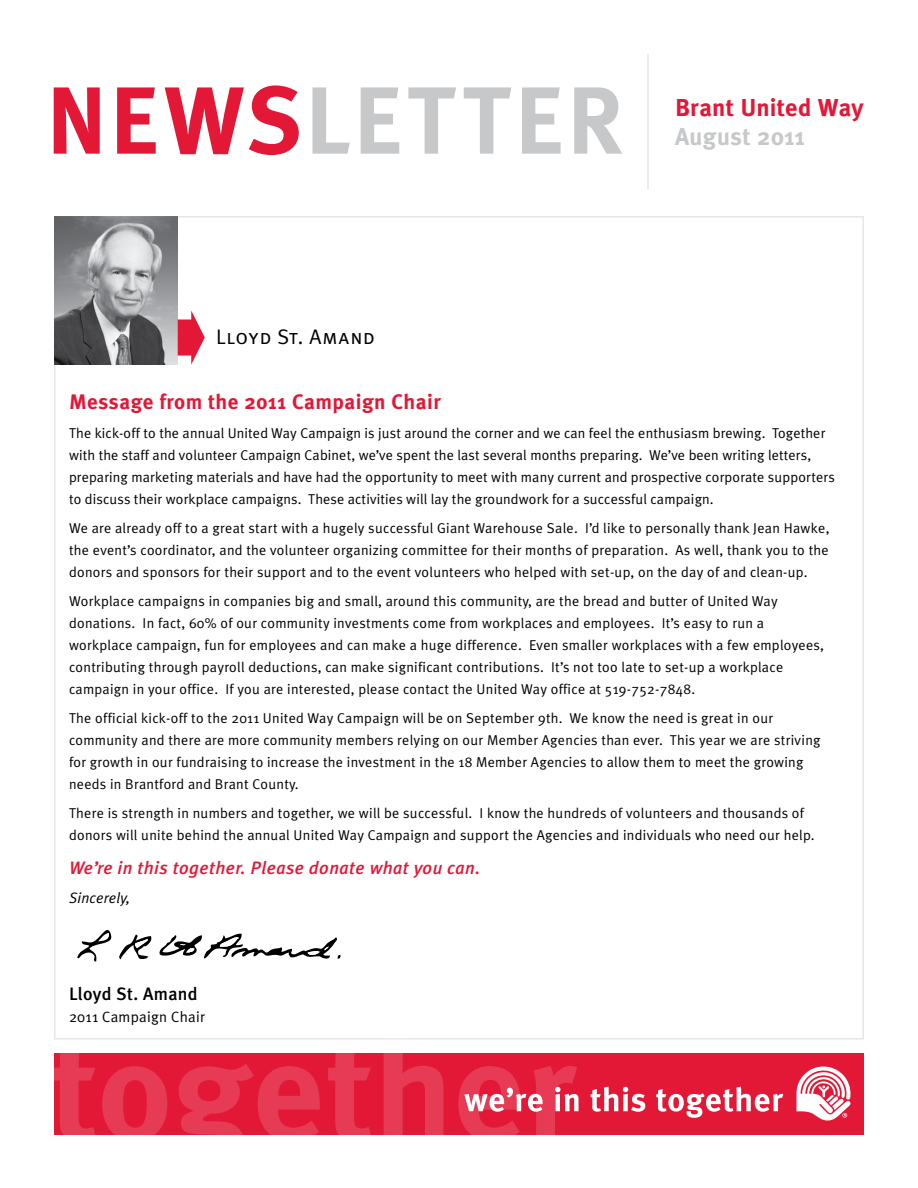
<style>
.page{position:relative;width:918px;height:1188px;background:#fff}
.page>*{position:absolute;margin:0;border:0;box-sizing:border-box;transform-origin:0 0}
.t1{font:700 95.25px "Meta Plus";letter-spacing:.025em;color:#c7c8ca}
.t2{font:700 24.45px "Meta Plus";letter-spacing:.005em;color:#e31837}
.t3{font:700 24.45px "Meta Plus";letter-spacing:.015em;color:#c7c8ca}
.t4{font:700 21px "Meta Plus";letter-spacing:.025em;color:#e31837}
.t5{font:21px "Meta Plus Normal Caps";letter-spacing:.04em;color:#000}
.t6{font:italic 500 18px "Meta Plus";letter-spacing:.025em;color:#e31837}
.t7{font:500 18px "Meta Plus";letter-spacing:.02em;color:#000}
.t8{font:15px "Meta Plus Normal";letter-spacing:.02em;color:#000}
.t9{font:italic 15px "Meta Plus Normal";letter-spacing:.01em;color:#000}
.t10{font:14.25px/22px "Meta Plus Normal";letter-spacing:.02em;color:#000}
.s1{color:#e31837}
</style>
<div class="page">
<hr style="left:647px;top:54px;width:2px;height:135px;background:#e6e7e8">
<img style="left:54px;top:216px;width:124px;height:148px">
<svg style="left:178px;top:310px;width:27px;height:55px"></svg>
<svg style="left:77px;top:930px;width:264px;height:32px"></svg>
<div style="left:54px;top:1053px;width:810px;height:81px;background:#e31837"></div>
<svg style="left:577px;top:1087px;width:206px;height:31px"></svg>
<svg style="left:796px;top:1067px;width:54px;height:54px"></svg>
<svg style="left:54px;top:1035px;width:523px;height:100px"></svg>
<h1 class="t1" style="left:46px;top:66px;width:580px"><span class="s1">NEWS</span>LETTER</h1>
<h2 class="t2" style="left:675px;top:93px;width:190px">Brant United Way</h2>
<h2 class="t3" style="left:675px;top:122px;width:132px">August 2011</h2>
<h3 class="t5" style="left:216px;top:325px;width:160px">Lloyd St. Amand</h3>
<h3 class="t4" style="left:69px;top:390px;width:373px">Message from the 2011 Campaign Chair</h3>
<p class="t10" style="left:69px;top:422px;width:767px">The kick-off to the annual United Way Campaign is just around the corner and we can feel the enthusiasm brewing. Together with the staff and volunteer Campaign Cabinet, we’ve spent the last several months preparing. We’ve been writing letters, preparing marketing materials and have had the opportunity to meet with many current and prospective corporate supporters to discuss their workplace campaigns. These activities will lay the groundwork for a successful campaign.</p>
<p class="t10" style="left:69px;top:517px;width:762px;text-align:justify">We are already off to a great start with a hugely successful Giant Warehouse Sale. I’d like to personally thank Jean Hawke, the event’s coordinator, and the volunteer organizing committee for their months of preparation. As well, thank you to the donors and sponsors for their support and to the event volunteers who helped with set-up, on the day of and clean-up.</p>
<p class="t10" style="left:69px;top:590px;width:757px">Workplace campaigns in companies big and small, around this community, are the bread and butter of United Way donations. In fact, 60% of our community investments come from workplaces and employees. It’s easy to run a workplace campaign, fun for employees and can make a huge difference. Even smaller workplaces with a few employees, contributing through payroll deductions, can make significant contributions. It’s not too late to set-up a workplace campaign in your office. If you are interested, please contact the United Way office at 519-752-7848.</p>
<p class="t10" style="left:69px;top:707px;width:753px">The official kick-off to the 2011 United Way Campaign will be on September 9th. We know the need is great in our community and there are more community members relying on our Member Agencies than ever. This year we are striving for growth in our fundraising to increase the investment in the 18 Member Agencies to allow them to meet the growing needs in Brantford and Brant County.</p>
<p class="t10" style="left:69px;top:802px;width:747px">There is strength in numbers and together, we will be successful. I know the hundreds of volunteers and thousands of donors will unite behind the annual United Way Campaign and support the Agencies and individuals who need our help.</p>
<p class="t6" style="left:69px;top:857px;width:413px">We’re in this together. Please donate what you can.</p>
<p class="t9" style="left:69px;top:889px;width:63px">Sincerely,</p>
<p class="t7" style="left:69px;top:983px;width:130px">Lloyd St. Amand</p>
<p class="t8" style="left:69px;top:1008px;width:138px">2011 Campaign Chair</p>
</div>
